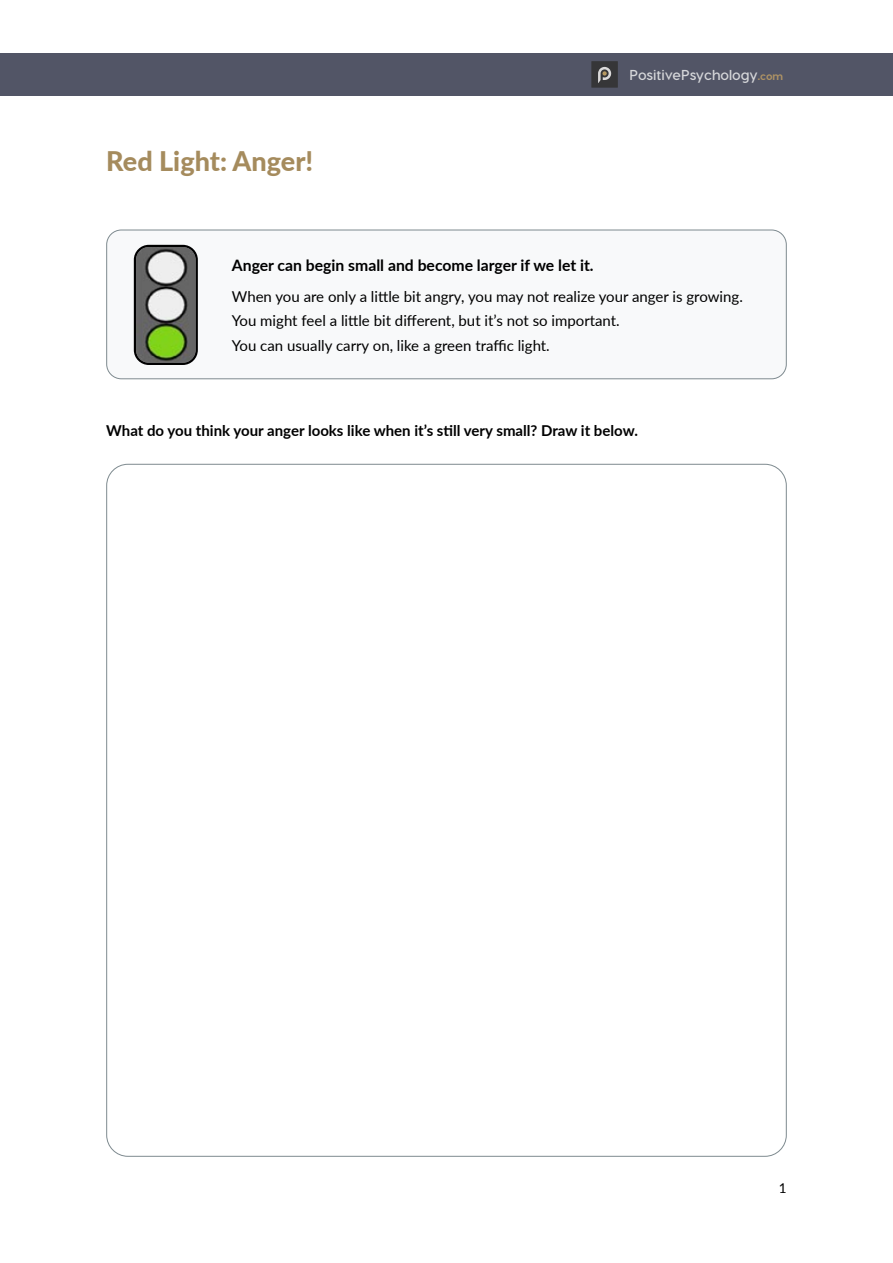
<style>
.page{position:relative;width:893px;height:1263px;background:#fff}
.page>*{position:absolute;margin:0;border:0;box-sizing:border-box;transform-origin:0 0}
.t1{font:800 27px "Lato";color:#a58b5d}
.t2{font:700 15.75px "Lato";color:#000}
.t3{font:15px/24.6px "Lato";color:#000}
.t4{font:700 15px "Lato";color:#000}
.t5{font:700 14.4px "Visby CF";color:#d6d7da}
.t6{font:13.5px "Lato";color:#000}
.s1{font-weight:800;font-size:10.8px;color:#af9364}
</style>
<div class="page">
<div style="left:0;top:53px;width:893px;height:43px;background:#525566"></div>
<div style="left:591px;top:61px;width:27px;height:27px;background:#363638"></div>
<svg style="left:598px;top:67px;width:13px;height:16px"></svg>
<div style="left:107px;top:230px;width:679px;height:149px;background:#f8f9fa;border-radius:15px"></div>
<div style="left:106px;top:230px;width:681px;height:149px;border:1px solid #7e8a8f;border-radius:15px"></div>
<img style="left:136px;top:247px;width:59px;height:115px">
<div style="left:134px;top:245px;width:64px;height:120px;border:2px solid #000;border-radius:14px"></div>
<h1 class="t1" style="left:106px;top:141px;width:208px">Red Light: Anger!</h1>
<p class="t5" style="left:629px;top:66px;width:155px">PositivePsychology<span class="s1">.com</span></p>
<p class="t2" style="left:232px;top:253px;width:363px">Anger can begin small and become larger if we let it.</p>
<p class="t3" style="left:232px;top:283px;width:512px">When you are only a little bit angry, you may not realize your anger is growing.<br>You might feel a little bit different, but it’s not so important.<br>You can usually carry on, like a green traffic light.</p>
<p class="t4" style="left:106px;top:419px;width:533px">What do you think your anger looks like when it’s still very small? Draw it below.</p>
<p class="t6" style="left:779px;top:1178px;width:9px">1</p>
</div>
